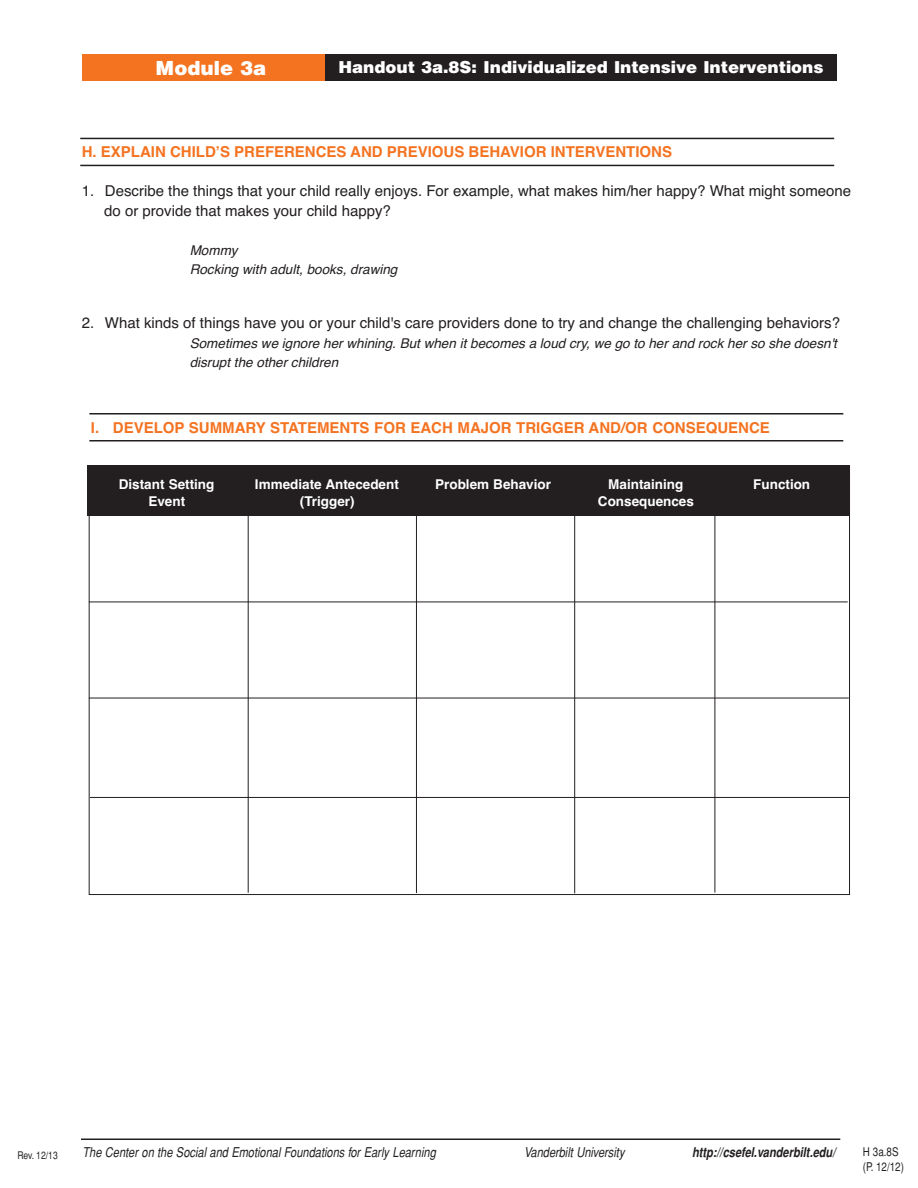
<style>
.page{position:relative;width:918px;height:1188px;background:#fff}
.page>*{position:absolute;margin:0;border:0;box-sizing:border-box;transform-origin:0 0}
.t1{font:900 19.5px "Helios";color:#fff}
.t2{font:900 16.5px "Helios";color:#fff}
.t3{font:15px/19.5px "Helvetica";color:#231f20}
.t4{font:700 15px "Helvetica";color:#f47321}
.t5{font:italic 13.5px/19.5px "Helvetica";color:#231f20}
.t6{font:700 13.5px "Helvetica";color:#fff}
.t7{font:italic condensed 13.5px "Helvetica";color:#231f20}
.t8{font:italic 700 condensed 13.5px "Helvetica";color:#231f20}
.t9{font:condensed 12px/14.4px "Helvetica";color:#231f20}
.t10{font:condensed 10.5px "Helvetica";color:#231f20}
</style>
<div class="page">
<div style="left:82px;top:54px;width:755px;height:27px;background:#231f20"></div>
<div style="left:82px;top:54px;width:243px;height:27px;background:#f47321"></div>
<hr style="left:81px;top:1138px;width:759px;height:2px;background:#231f20">
<hr style="left:80px;top:138px;width:754px;height:1px;background:#231f20">
<hr style="left:80px;top:165px;width:754px;height:1px;background:#231f20">
<hr style="left:89px;top:413px;width:754px;height:2px;background:#231f20">
<hr style="left:89px;top:440px;width:754px;height:2px;background:#231f20">
<div style="left:88px;top:465px;width:762px;height:51px;background:#231f20"></div>
<hr style="left:248px;top:466px;width:1px;height:427px;background:#231f20">
<hr style="left:416px;top:467px;width:1px;height:426px;background:#231f20">
<hr style="left:574px;top:468px;width:1px;height:425px;background:#231f20">
<hr style="left:715px;top:467px;width:1px;height:426px;background:#231f20">
<hr style="left:89px;top:602px;width:759px;height:1px;background:#231f20">
<hr style="left:89px;top:698px;width:760px;height:1px;background:#231f20">
<hr style="left:90px;top:797px;width:759px;height:1px;background:#231f20">
<h1 class="t1" style="left:156px;top:55px;width:112px">Module 3a</h1>
<p class="t2" style="left:338px;top:57px;width:487px">Handout 3a.8S: Individualized Intensive Interventions</p>
<p class="t4" style="left:82px;top:143px;width:592px">H. EXPLAIN CHILD’S PREFERENCES AND PREVIOUS BEHAVIOR INTERVENTIONS</p>
<p class="t3" style="left:104px;top:181px;width:749px;text-indent:-23px">1. Describe the things that your child really enjoys. For example, what makes him/her happy? What might someone do or provide that makes your child happy?</p>
<p class="t5" style="left:190px;top:240px;width:209px">Mommy<br>Rocking with adult, books, drawing</p>
<p class="t3" style="left:82px;top:313px;width:760px">2. What kinds of things have you or your child's care providers done to try and change the challenging behaviors?</p>
<p class="t5" style="left:190px;top:333px;width:649px">Sometimes we ignore her whining. But when it becomes a loud cry, we go to her and rock her so she doesn't disrupt the other children</p>
<p class="t4" style="left:91px;top:419px;width:680px">I. DEVELOP SUMMARY STATEMENTS FOR EACH MAJOR TRIGGER AND/OR CONSEQUENCE</p>
<p class="t6" style="left:119px;top:477px;width:97px">Distant Setting</p>
<p class="t6" style="left:255px;top:477px;width:145px">Immediate Antecedent</p>
<p class="t6" style="left:435px;top:477px;width:117px">Problem Behavior</p>
<p class="t6" style="left:608px;top:477px;width:76px">Maintaining</p>
<p class="t6" style="left:753px;top:477px;width:58px">Function</p>
<p class="t6" style="left:148px;top:493px;width:38px">Event</p>
<p class="t6" style="left:300px;top:493px;width:56px">(Trigger)</p>
<p class="t6" style="left:598px;top:493px;width:98px">Consequences</p>
<p class="t10" style="left:17px;top:1149px;width:42px">Rev. 12/13</p>
<p class="t7" style="left:82px;top:1145px;width:355px">The Center on the Social and Emotional Foundations for Early Learning</p>
<p class="t7" style="left:524px;top:1145px;width:102px">Vanderbilt University</p>
<p class="t8" style="left:692px;top:1145px;width:145px">http://csefel.vanderbilt.edu/</p>
<p class="t9" style="left:863px;top:1145px;width:43px">H 3a.8S (P. 12/12)</p>
</div>
